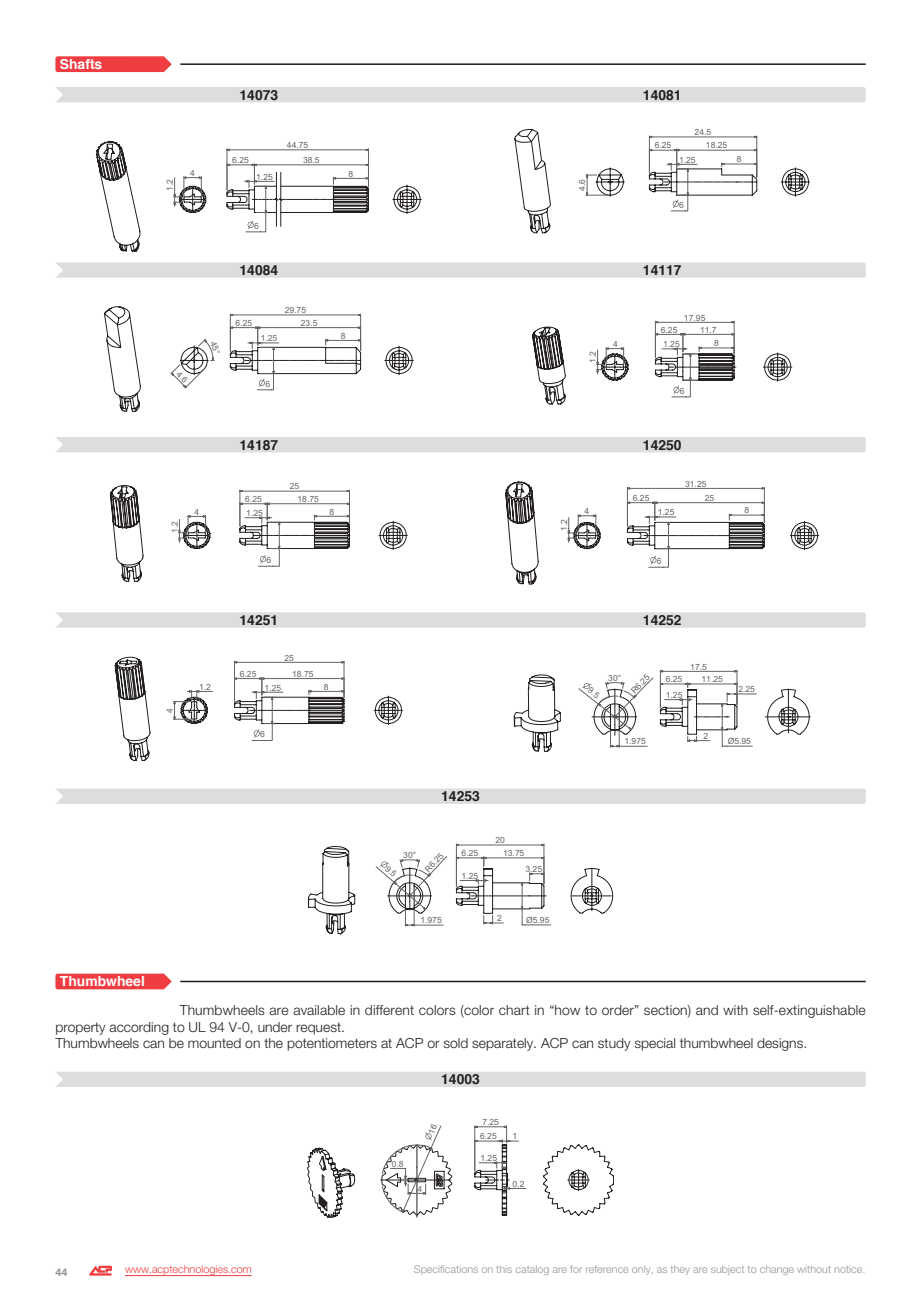
<style>
.page{position:relative;width:920px;height:1301px;background:#fff}
.page>*{position:absolute;margin:0;border:0;box-sizing:border-box;transform-origin:0 0}
.t1{font:300 13.83px/16.6px "Helvetica Neue";color:#231f20}
.t2{font:700 13.83px "Helvetica";color:#231f20}
.t3{font:700 13.83px "Helvetica";color:#fff}
.t4{font:300 10.85px "Helvetica Neue";color:#939598}
.t5{font:300 10.85px "Helvetica Neue";color:#ef3d42}
.t6{font:700 10.85px "Helvetica Neue";color:#939598}
.t7{font:8.58px/14px "Arial";letter-spacing:-.005em;color:#626365}
</style>
<div class="page">
<svg style="left:96px;top:140px;width:326px;height:111px"></svg>
<svg style="left:514px;top:129px;width:296px;height:104px"></svg>
<svg style="left:532px;top:321px;width:261px;height:83px"></svg>
<svg style="left:110px;top:485px;width:298px;height:96px"></svg>
<svg style="left:505px;top:481px;width:315px;height:103px"></svg>
<svg style="left:115px;top:656px;width:288px;height:104px"></svg>
<div style="left:56px;top:87px;width:809px;height:15px;background:#dcddde"></div>
<svg style="left:56px;top:262px;width:809px;height:16px;background:#dddedf"></svg>
<div style="left:56px;top:437px;width:809px;height:15px;background:#dcddde"></div>
<svg style="left:56px;top:612px;width:809px;height:15px;background:#ddddde"></svg>
<div style="left:56px;top:788px;width:809px;height:16px;background:#dcddde"></div>
<svg style="left:56px;top:1071px;width:809px;height:15px;background:#dddedf"></svg>
<svg style="left:55px;top:973px;width:117px;height:16px;background:#f04b50"></svg>
<hr style="left:180px;top:980px;width:685px;height:2px;background:#231f20">
<svg style="left:55px;top:56px;width:117px;height:16px;background:#ef484d"></svg>
<hr style="left:180px;top:63px;width:685px;height:2px;background:#231f20">
<svg style="left:89px;top:1265px;width:23px;height:10px"></svg>
<hr style="left:125px;top:1275px;width:127px;height:1px;background:#ef3d42">
<svg style="left:104px;top:306px;width:310px;height:105px"></svg>
<svg style="left:513px;top:670px;width:298px;height:81px"></svg>
<svg style="left:308px;top:843px;width:306px;height:91px"></svg>
<svg style="left:307px;top:1125px;width:307px;height:92px"></svg>
<h1 class="t3" style="left:60px;top:58px;width:44px">Shafts</h1>
<h1 class="t3" style="left:60px;top:975px;width:87px">Thumbwheel</h1>
<p class="t7" style="left:164px;top:191px;width:13px;rotate:-90deg">1 2.</p>
<h1 class="t2" style="left:239px;top:89px;width:40px">14073</h1>
<h1 class="t2" style="left:643px;top:89px;width:40px">14081</h1>
<p class="t7" style="left:232px;top:154px;width:18px">6.25</p>
<p class="t7" style="left:287px;top:139px;width:23px">44.75</p>
<p class="t7" style="left:303px;top:154px;width:18px">38.5</p>
<p class="t7" style="left:190px;top:167px;width:6px">4</p>
<p class="t7" style="left:348px;top:167px;width:6px">8</p>
<p class="t7" style="left:256px;top:170px;width:18px">1.25</p>
<p class="t7" style="left:254px;top:219px;width:6px">6</p>
<p class="t7" style="left:576px;top:191px;width:13px;rotate:-90deg">4.6</p>
<p class="t7" style="left:654px;top:139px;width:18px">6.25</p>
<p class="t7" style="left:694px;top:126px;width:18px">24.5</p>
<p class="t7" style="left:679px;top:153px;width:18px">1.25</p>
<p class="t7" style="left:706px;top:139px;width:23px">18.25</p>
<p class="t7" style="left:736px;top:153px;width:6px">8</p>
<p class="t7" style="left:679px;top:198px;width:6px">6</p>
<h1 class="t2" style="left:239px;top:264px;width:40px">14084</h1>
<h1 class="t2" style="left:643px;top:264px;width:40px">14117</h1>
<p class="t7" style="left:285px;top:304px;width:23px">29.75</p>
<p class="t7" style="left:236px;top:317px;width:18px">6.25</p>
<p class="t7" style="left:301px;top:317px;width:18px">23.5</p>
<p class="t7" style="left:261px;top:332px;width:18px">1.25</p>
<p class="t7" style="left:265px;top:377px;width:6px">6</p>
<p class="t7" style="left:341px;top:329px;width:6px">8</p>
<p class="t7" style="left:586px;top:363px;width:13px;rotate:-90deg">1.2</p>
<p class="t7" style="left:613px;top:338px;width:6px">4</p>
<p class="t7" style="left:684px;top:311px;width:23px">17.95</p>
<p class="t7" style="left:661px;top:323px;width:18px">6.25</p>
<p class="t7" style="left:700px;top:323px;width:18px">11.7</p>
<p class="t7" style="left:663px;top:338px;width:18px">1.25</p>
<p class="t7" style="left:714px;top:337px;width:6px">8</p>
<p class="t7" style="left:680px;top:384px;width:6px">6</p>
<p class="t7" style="left:169px;top:532px;width:13px;rotate:-90deg">1.2</p>
<p class="t7" style="left:194px;top:505px;width:6px">4</p>
<h1 class="t2" style="left:239px;top:439px;width:40px">14187</h1>
<h1 class="t2" style="left:643px;top:439px;width:40px">14250</h1>
<p class="t7" style="left:245px;top:493px;width:19px">6.25<br>1.25</p>
<p class="t7" style="left:266px;top:554px;width:6px">6</p>
<p class="t7" style="left:290px;top:480px;width:11px">25</p>
<p class="t7" style="left:298px;top:493px;width:23px">18.75</p>
<p class="t7" style="left:329px;top:505px;width:6px">8</p>
<p class="t7" style="left:558px;top:531px;width:13px;rotate:-90deg">1.2</p>
<p class="t7" style="left:584px;top:505px;width:6px">4</p>
<p class="t7" style="left:685px;top:477px;width:23px">31.25</p>
<p class="t7" style="left:632px;top:492px;width:18px">6.25</p>
<p class="t7" style="left:704px;top:492px;width:11px">25</p>
<p class="t7" style="left:657px;top:506px;width:18px">1.25</p>
<p class="t7" style="left:657px;top:554px;width:6px">6</p>
<p class="t7" style="left:744px;top:504px;width:6px">8</p>
<p class="t7" style="left:163px;top:712px;width:6px;rotate:-90deg">4</p>
<p class="t7" style="left:199px;top:680px;width:13px">1.2</p>
<h1 class="t2" style="left:239px;top:614px;width:40px">14251</h1>
<h1 class="t2" style="left:643px;top:614px;width:40px">14252</h1>
<p class="t7" style="left:284px;top:651px;width:11px">25</p>
<p class="t7" style="left:240px;top:667px;width:18px">6.25</p>
<p class="t7" style="left:265px;top:681px;width:18px">1.25</p>
<p class="t7" style="left:292px;top:667px;width:23px">18.75</p>
<p class="t7" style="left:324px;top:680px;width:6px">8</p>
<p class="t7" style="left:608px;top:671px;width:14px">30°</p>
<p class="t7" style="left:628px;top:687px;width:24px;rotate:-46deg">R6.25</p>
<p class="t7" style="left:690px;top:660px;width:18px">17.5</p>
<p class="t7" style="left:665px;top:673px;width:18px">6.25</p>
<p class="t7" style="left:701px;top:673px;width:23px">11.25</p>
<p class="t7" style="left:666px;top:688px;width:18px">1.25</p>
<p class="t7" style="left:738px;top:683px;width:18px">2.25</p>
<p class="t7" style="left:260px;top:728px;width:6px">6</p>
<p class="t7" style="left:624px;top:735px;width:23px">1.975</p>
<p class="t7" style="left:703px;top:729px;width:6px">2</p>
<p class="t7" style="left:727px;top:735px;width:25px">Ø5.95</p>
<h1 class="t2" style="left:441px;top:790px;width:40px">14253</h1>
<p class="t7" style="left:495px;top:834px;width:11px">20</p>
<p class="t7" style="left:403px;top:848px;width:14px">30°</p>
<p class="t7" style="left:422px;top:866px;width:24px;rotate:-47deg">R6.25</p>
<p class="t7" style="left:461px;top:847px;width:18px">6.25</p>
<p class="t7" style="left:503px;top:847px;width:23px">13.75</p>
<p class="t7" style="left:461px;top:869px;width:18px">1.25</p>
<p class="t7" style="left:525px;top:862px;width:18px">3.25</p>
<p class="t7" style="left:497px;top:912px;width:6px">2</p>
<p class="t7" style="left:420px;top:914px;width:23px">1.975</p>
<p class="t7" style="left:526px;top:913px;width:25px">Ø5.95</p>
<p class="t1" style="left:55px;top:1003px;width:811px;text-indent:124px">Thumbwheels are available in different colors (color chart in “how to order” section) and with self-extinguishable property according to UL 94 V-0, under request.<br>Thumbwheels can be mounted on the potentiometers at ACP or sold separately. ACP can study special thumbwheel designs.</p>
<p class="t7" style="left:392px;top:1157px;width:13px">0.8</p>
<p class="t7" style="left:417px;top:1182px;width:6px">4</p>
<h1 class="t2" style="left:441px;top:1073px;width:40px">14003</h1>
<p class="t7" style="left:482px;top:1115px;width:18px">7.25</p>
<p class="t7" style="left:480px;top:1151px;width:18px">1.25</p>
<p class="t7" style="left:480px;top:1130px;width:18px">6.25</p>
<p class="t7" style="left:512px;top:1130px;width:6px">1</p>
<p class="t7" style="left:512px;top:1177px;width:13px">0.2</p>
<p class="t6" style="left:55px;top:1267px;width:14px">44</p>
<p class="t5" style="left:125px;top:1265px;width:128px">www.acptechnologies.com</p>
<p class="t4" style="left:414px;top:1265px;width:453px">Specifications on this catalog are for reference only, as they are subject to change without notice.</p>
</div>
